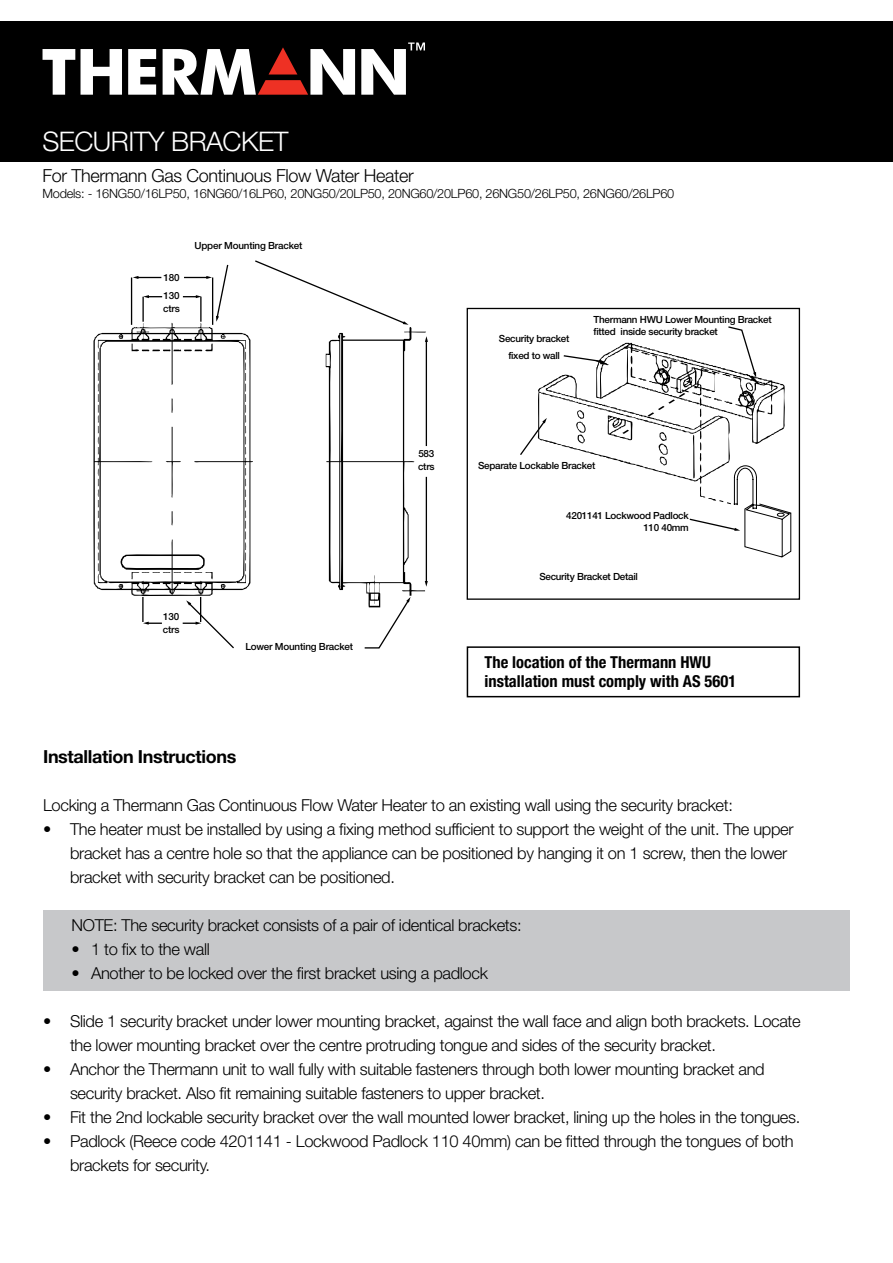
<style>
.page{position:relative;width:893px;height:1263px;background:#fff}
.page>*{position:absolute;margin:0;border:0;box-sizing:border-box;transform-origin:0 0}
.t1{font:300 27px "Helvetica Neue";letter-spacing:-.02em;color:#fff}
.t2{font:300 18px "Helvetica Neue";letter-spacing:-.02em;color:#000}
.t3{font:700 18px "Helvetica Neue";letter-spacing:-.02em;color:#000}
.t4{font:300 16.5px/24px "Helvetica Neue";letter-spacing:-.02em;color:#000}
.t5{font:700 condensed 16.5px/19.8px "Helvetica Neue";color:#000}
.t6{font:300 12.75px "Helvetica Neue";letter-spacing:-.02em;color:#000}
.t7{font:500 9.9px/11.9px "Helvetica 65";letter-spacing:-.025em;color:#000}
</style>
<div class="page">
<div style="left:43px;top:910px;width:807px;height:80px;background:#c7c8ca"></div>
<div style="left:0;top:21px;width:893px;height:141px;background:#000"></div>
<svg style="left:43px;top:49px;width:32px;height:46px"></svg>
<svg style="left:81px;top:49px;width:41px;height:46px"></svg>
<svg style="left:128px;top:49px;width:28px;height:46px"></svg>
<svg style="left:163px;top:47px;width:192px;height:48px"></svg>
<svg style="left:361px;top:43px;width:64px;height:52px"></svg>
<div style="left:467px;top:308px;width:333px;height:292px;border:1px solid #000"></div>
<svg style="left:520px;top:326px;width:272px;height:232px"></svg>
<svg style="left:93px;top:260px;width:335px;height:389px"></svg>
<div style="left:467px;top:646px;width:333px;height:51px;border:2px solid #000"></div>
<h1 class="t1" style="left:43px;top:125px;width:247px">security bracket</h1>
<p class="t2" style="left:43px;top:165px;width:373px">For Thermann Gas Continuous Flow Water Heater</p>
<p class="t6" style="left:43px;top:185px;width:633px">Models: - 16NG50/16LP50, 16NG60/16LP60, 20NG50/20LP50, 20NG60/20LP60, 26NG50/26LP50, 26NG60/26LP60</p>
<p class="t7" style="left:164px;top:268px;width:18px;line-height:18.5px">180<br>130</p>
<p class="t7" style="left:163px;top:303px;width:18px">ctrs</p>
<p class="t7" style="left:195px;top:240px;width:109px">Upper Mounting Bracket</p>
<p class="t7" style="left:163px;top:610px;width:18px;line-height:13px">130 ctrs</p>
<p class="t7" style="left:245px;top:640px;width:109px">Lower Mounting Bracket</p>
<p class="t7" style="left:418px;top:447px;width:18px;line-height:13px">583 ctrs</p>
<p class="t7" style="left:499px;top:329px;width:72px;line-height:17.7px;text-align:center">Security bracket fixed to wall</p>
<p class="t7" style="left:594px;top:314px;width:180px">Thermann HWU Lower Mounting Bracket fitted inside security bracket</p>
<p class="t7" style="left:478px;top:459px;width:119px">Separate Lockable Bracket</p>
<p class="t7" style="left:566px;top:510px;width:124px;text-align:right">4201141 Lockwood Padlock<br>110 40mm</p>
<p class="t7" style="left:539px;top:571px;width:100px">Security Bracket Detail</p>
<p class="t5" style="left:485px;top:652px;width:253px">The location of the Thermann HWU installation must comply with AS 5601</p>
<p class="t3" style="left:43px;top:745px;width:195px">Installation Instructions</p>
<p class="t4" style="left:43px;top:792px;width:691px">Locking a Thermann Gas Continuous Flow Water Heater to an existing wall using the security bracket:</p>
<p class="t4" style="left:70px;top:816px;width:725px;text-indent:-27px">• The heater must be installed by using a fixing method sufficient to support the weight of the unit. The upper bracket has a centre hole so that the appliance can be positioned by hanging it on 1 screw, then the lower bracket with security bracket can be positioned.</p>
<p class="t4" style="left:72px;top:912px;width:452px">NOTE : The security bracket consists of a pair of identical brackets:</p>
<p class="t4" style="left:72px;top:936px;width:140px">• 1 to fix to the wall</p>
<p class="t4" style="left:72px;top:960px;width:418px">• Another to be locked over the first bracket using a padlock</p>
<p class="t4" style="left:70px;top:1008px;width:732px;text-indent:-27px">• Slide 1 security bracket under lower mounting bracket, against the wall face and align both brackets. Locate the lower mounting bracket over the centre protruding tongue and sides of the security bracket.</p>
<p class="t4" style="left:70px;top:1056px;width:696px;text-indent:-27px">• Anchor the Thermann unit to wall fully with suitable fasteners through both lower mounting bracket and security bracket. Also fit remaining suitable fasteners to upper bracket.</p>
<p class="t4" style="left:43px;top:1104px;width:759px">• Fit the 2nd lockable security bracket over the wall mounted lower bracket, lining up the holes in the tongues.</p>
<p class="t4" style="left:70px;top:1128px;width:725px;text-indent:-27px">• Padlock (Reece code 4201141 - Lockwood Padlock 110 40mm) can be fitted through the tongues of both brackets for security.</p>
</div>
